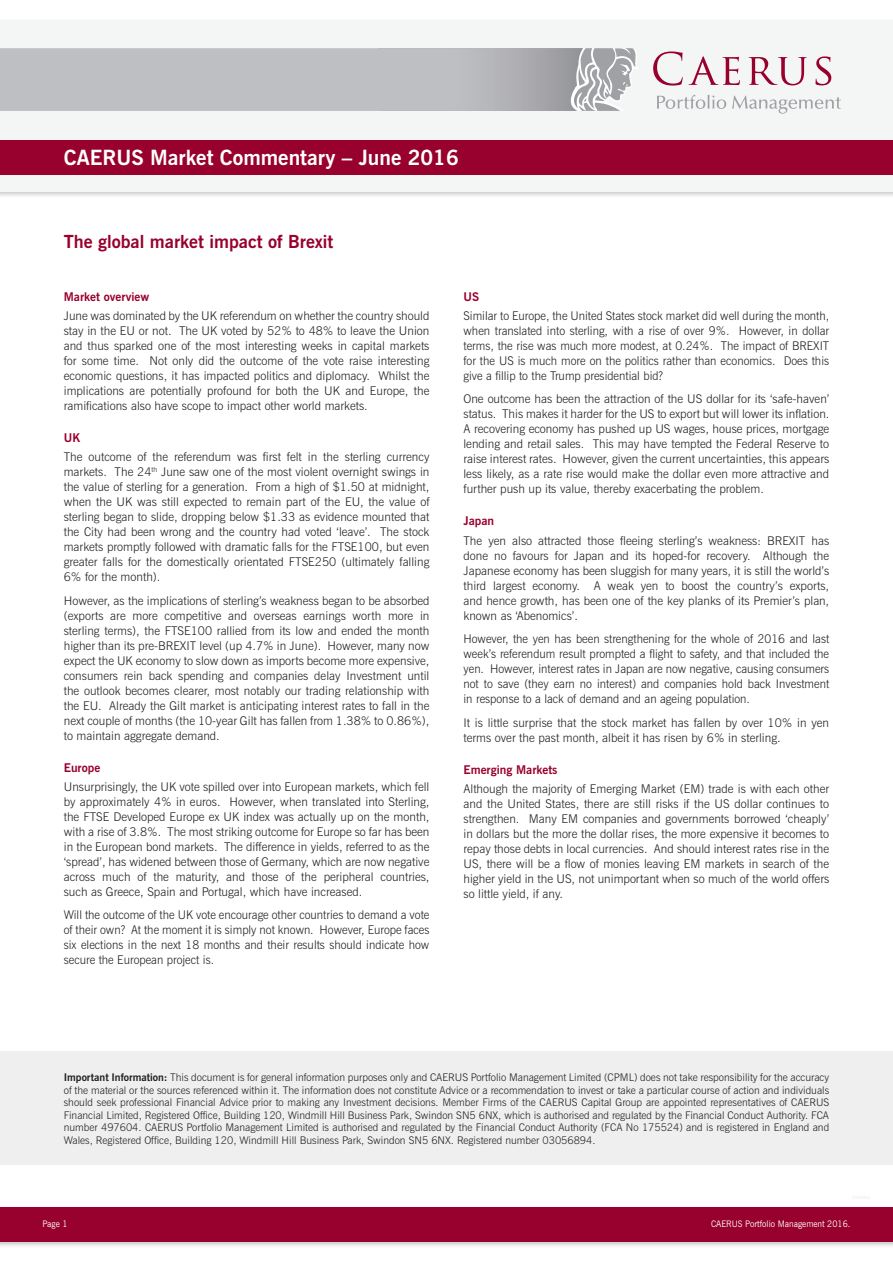
<style>
.page{position:relative;width:893px;height:1263px;background:#fff}
.page>*{position:absolute;margin:0;border:0;box-sizing:border-box;transform-origin:0 0}
.t1{font:700 21px "News Gothic BT";color:#fff}
.t2{font:700 18px "News Gothic BT";color:#98012d}
.t3{font:300 12px/15px "News Gothic BT";color:#231f20;text-align:justify}
.t4{font:700 12px "News Gothic BT";color:#98012d}
.t5{font:300 10.5px/12.6px "News Gothic BT";color:#231f20;text-align:justify}
.t6{font:9px "News Gothic BT";color:#fff;scale:.95 1}
.s1{font-weight:700}
</style>
<div class="page">
<div style="left:0;top:19px;width:893px;height:179px;background:#231f20;opacity:.25"></div>
<div style="left:0;top:21px;width:893px;height:170px;background:#f4f5f5"></div>
<div style="left:0;top:140px;width:893px;height:34px;background:#98012d"></div>
<div style="left:0;top:1205px;width:893px;height:43px;background:#231f20;opacity:.25"></div>
<div style="left:0;top:1208px;width:893px;height:34px;background:#98012d"></div>
<svg style="left:0;top:48px;width:638px;height:63px"></svg>
<svg style="left:653px;top:51px;width:30px;height:35px"></svg>
<svg style="left:689px;top:56px;width:51px;height:29px"></svg>
<svg style="left:749px;top:57px;width:58px;height:28px"></svg>
<svg style="left:816px;top:56px;width:15px;height:29px"></svg>
<svg style="left:657px;top:95px;width:69px;height:14px"></svg>
<svg style="left:732px;top:96px;width:109px;height:18px"></svg>
<div style="left:0;top:1051px;width:893px;height:114px;background:#efeff0"></div>
<h1 class="t1" style="left:64px;top:144px;width:396px">CAERUS Market Commentary – June 2016</h1>
<h2 class="t2" style="left:64px;top:231px;width:271px">The global market impact of Brexit</h2>
<p class="t4" style="left:64px;top:289px;width:87px">Market overview</p>
<p class="t3" style="left:64px;top:308px;width:367px">June was dominated by the UK referendum on whether the country should stay in the EU or not. The UK voted by 52% to 48% to leave the Union and thus sparked one of the most interesting weeks in capital markets for some time. Not only did the outcome of the vote raise interesting economic questions, it has impacted politics and diplomacy. Whilst the implications are potentially profound for both the UK and Europe, the ramifications also have scope to impact other world markets.</p>
<p class="t4" style="left:64px;top:430px;width:18px">UK</p>
<p class="t3" style="left:64px;top:449px;width:367px">The outcome of the referendum was first felt in the sterling currency markets. The 24<sup>th</sup> June saw one of the most violent overnight swings in the value of sterling for a generation. From a high of $1.50 at midnight, when the UK was still expected to remain part of the EU, the value of sterling began to slide, dropping below $1.33 as evidence mounted that the City had been wrong and the country had voted ‘leave’. The stock markets promptly followed with dramatic falls for the FTSE100, but even greater falls for the domestically orientated FTSE250 (ultimately falling 6% for the month).</p>
<p class="t3" style="left:64px;top:593px;width:367px">However, as the implications of sterling’s weakness began to be absorbed (exports are more competitive and overseas earnings worth more in sterling terms), the FTSE100 rallied from its low and ended the month higher than its pre-BREXIT level (up 4.7% in June). However, many now expect the UK economy to slow down as imports become more expensive, consumers rein back spending and companies delay Investment until the outlook becomes clearer, most notably our trading relationship with the EU. Already the Gilt market is anticipating interest rates to fall in the next couple of months (the 10-year Gilt has fallen from 1.38% to 0.86%), to maintain aggregate demand.</p>
<p class="t4" style="left:64px;top:760px;width:38px">Europe</p>
<p class="t3" style="left:64px;top:779px;width:367px">Unsurprisingly, the UK vote spilled over into European markets, which fell by approximately 4% in euros. However, when translated into Sterling, the FTSE Developed Europe ex UK index was actually up on the month, with a rise of 3.8%. The most striking outcome for Europe so far has been in the European bond markets. The difference in yields, referred to as the ‘spread’, has widened between those of Germany, which are now negative across much of the maturity, and those of the peripheral countries, such as Greece, Spain and Portugal, which have increased.</p>
<p class="t3" style="left:64px;top:907px;width:367px">Will the outcome of the UK vote encourage other countries to demand a vote of their own? At the moment it is simply not known. However, Europe faces six elections in the next 18 months and their results should indicate how secure the European project is.</p>
<p class="t4" style="left:463px;top:289px;width:17px">US</p>
<p class="t3" style="left:463px;top:308px;width:367px">Similar to Europe, the United States stock market did well during the month, when translated into sterling, with a rise of over 9%. However, in dollar terms, the rise was much more modest, at 0.24%. The impact of BREXIT for the US is much more on the politics rather than economics. Does this give a fillip to the Trump presidential bid?</p>
<p class="t3" style="left:463px;top:391px;width:367px">One outcome has been the attraction of the US dollar for its ‘safe-haven’ status. This makes it harder for the US to export but will lower its inflation.<br>A recovering economy has pushed up US wages, house prices, mortgage lending and retail sales. This may have tempted the Federal Reserve to raise interest rates. However, given the current uncertainties, this appears less likely, as a rate rise would make the dollar even more attractive and further push up its value, thereby exacerbating the problem.</p>
<p class="t4" style="left:463px;top:514px;width:32px">Japan</p>
<p class="t3" style="left:463px;top:533px;width:367px">The yen also attracted those fleeing sterling’s weakness: BREXIT has done no favours for Japan and its hoped-for recovery. Although the Japanese economy has been sluggish for many years, it is still the world’s third largest economy. A weak yen to boost the country’s exports, and hence growth, has been one of the key planks of its Premier’s plan, known as ‘Abenomics’.</p>
<p class="t3" style="left:463px;top:631px;width:367px">However, the yen has been strengthening for the whole of 2016 and last week’s referendum result prompted a flight to safety, and that included the yen. However, interest rates in Japan are now negative, causing consumers not to save (they earn no interest) and companies hold back Investment in response to a lack of demand and an ageing population.</p>
<p class="t3" style="left:463px;top:715px;width:367px">It is little surprise that the stock market has fallen by over 10% in yen terms over the past month, albeit it has risen by 6% in sterling.</p>
<p class="t4" style="left:463px;top:762px;width:96px">Emerging Markets</p>
<p class="t3" style="left:463px;top:781px;width:367px">Although the majority of Emerging Market (EM) trade is with each other and the United States, there are still risks if the US dollar continues to strengthen. Many EM companies and governments borrowed ‘cheaply’ in dollars but the more the dollar rises, the more expensive it becomes to repay those debts in local currencies. And should interest rates rise in the US, there will be a flow of monies leaving EM markets in search of the higher yield in the US, not unimportant when so much of the world offers so little yield, if any.</p>
<p class="t5" style="left:64px;top:1071px;width:767px"><span class="s1">Important Information:</span> This document is for general information purposes only and CAERUS Portfolio Management Limited (CPML) does not take responsibility for the accuracy of the material or the sources referenced within it. The information does not constitute Advice or a recommendation to invest or take a particular course of action and individuals should seek professional Financial Advice prior to making any Investment decisions. Member Firms of the CAERUS Capital Group are appointed representatives of CAERUS Financial Limited, Registered Office, Building 120, Windmill Hill Business Park, Swindon SN5 6NX, which is authorised and regulated by the Financial Conduct Authority. FCA number 497604. CAERUS Portfolio Management Limited is authorised and regulated by the Financial Conduct Authority (FCA No 175524) and is registered in England and Wales, Registered Office, Building 120, Windmill Hill Business Park, Swindon SN5 6NX. Registered number 03056894.</p>
<p class="t6" style="left:43px;top:1219px;width:28px">Page 1</p>
<p class="t6" style="left:711px;top:1219px;width:148px">CAERUS Portfolio Management 2016.</p>
</div>
